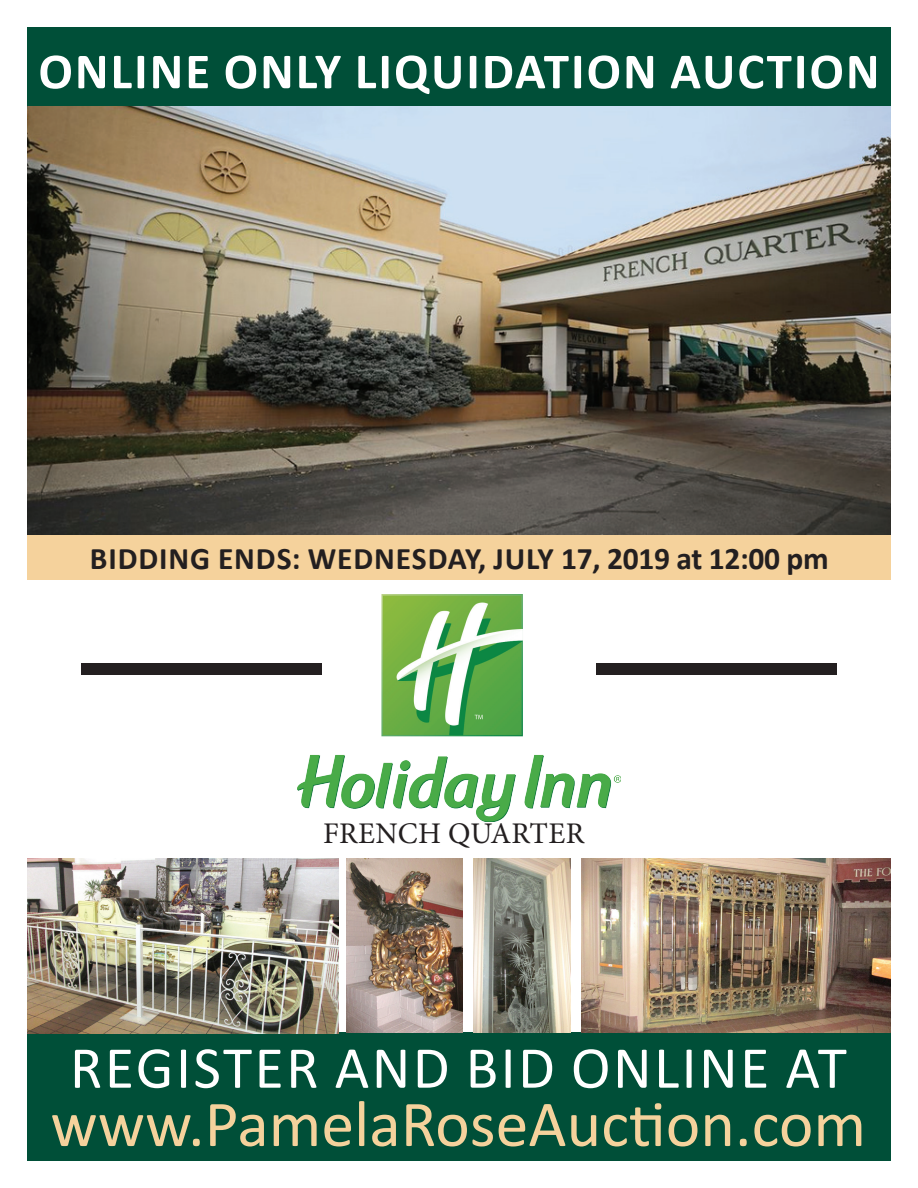
<style>
.page{position:relative;width:918px;height:1188px;background:#fff}
.page>*{position:absolute;margin:0;border:0;box-sizing:border-box;transform-origin:0 0}
.t1{font:65.85px "Calibri";color:#f5d29c}
.t2{font:60px "Calibri";letter-spacing:.04em;color:#fff}
.t3{font:700 51px "Calibri";letter-spacing:.04em;color:#fff}
.t4{font:700 31.5px "Calibri";letter-spacing:.03em;color:#231f20}
.t5{font:30px "Minion Pro";letter-spacing:.01em;color:#231f20}
</style>
<div class="page">
<div style="left:27px;top:1033px;width:864px;height:128px;background:#004f38"></div>
<div style="left:27px;top:27px;width:864px;height:79px;background:#004f38"></div>
<div style="left:27px;top:535px;width:864px;height:45px;background:#f5d29c"></div>
<img style="left:27px;top:106px;width:864px;height:429px">
<img style="left:297px;top:594px;width:324px;height:227px">
<div style="left:82px;top:663px;width:240px;height:12px;background:#231f20"></div>
<div style="left:597px;top:663px;width:240px;height:12px;background:#231f20"></div>
<img style="left:27px;top:859px;width:311px;height:175px">
<img style="left:582px;top:859px;width:309px;height:174px">
<img style="left:347px;top:859px;width:115px;height:174px">
<img style="left:473px;top:859px;width:98px;height:174px">
<h3 class="t3" style="left:38px;top:39px;width:843px">ONLINE ONLY LIQUIDATION AUCTION</h3>
<p class="t4" style="left:90px;top:538px;width:741px">BIDDING ENDS: WEDNESDAY, JULY 17, 2019 AT 12:00 PM</p>
<p class="t5" style="left:323px;top:813px;width:263px">FRENCH QUARTER</p>
<h2 class="t2" style="left:70px;top:1030px;width:778px">REGISTER and BID ON LIN E AT</h2>
<h1 class="t1" style="left:50px;top:1082px;width:817px">www.PamelaRoseAuction.com</h1>
</div>
